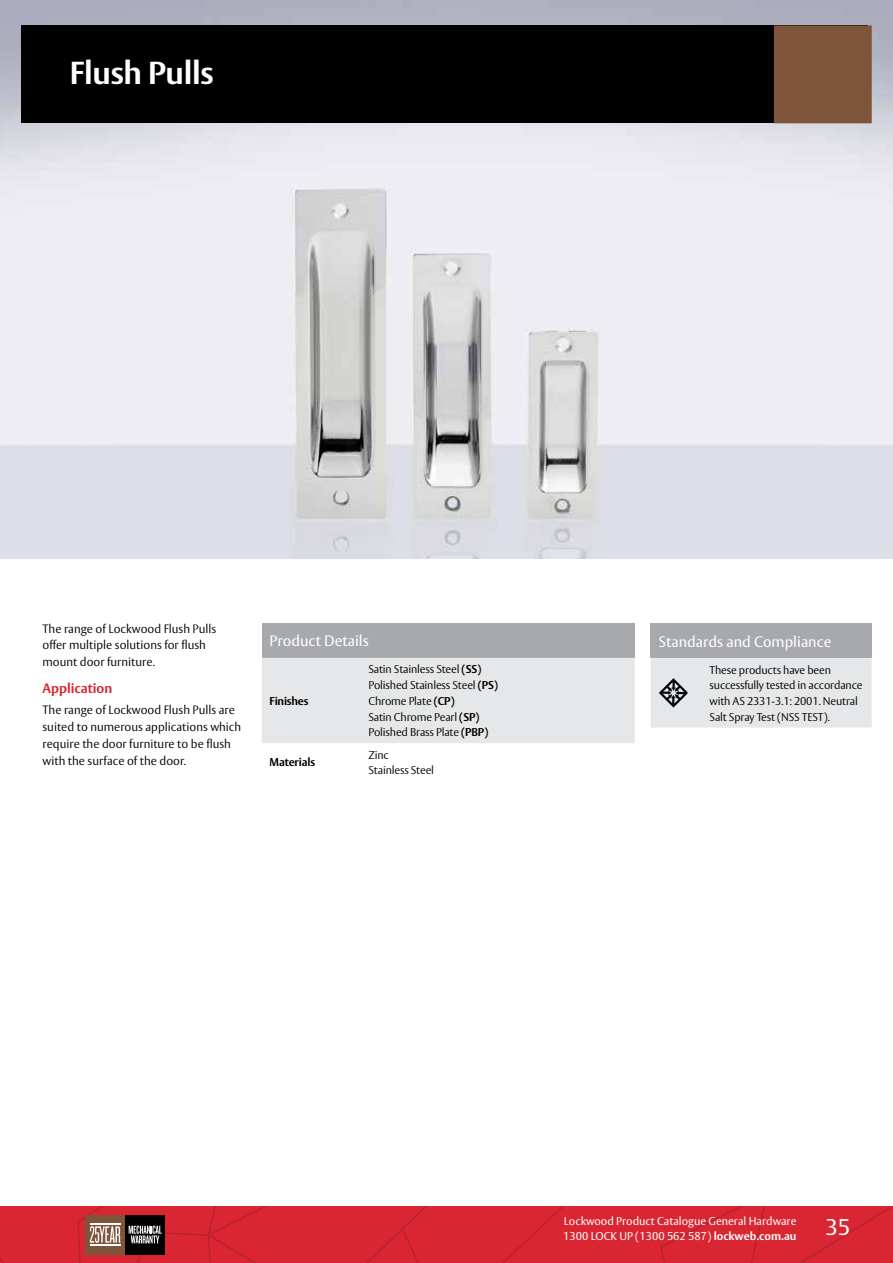
<style>
.page{position:relative;width:893px;height:1263px;background:#fff}
.page>*{position:absolute;margin:0;border:0;box-sizing:border-box;transform-origin:0 0}
.t1{font:700 31.5px "ASSA Vesta";letter-spacing:-.01em;color:#fff}
.t2{font:22.5px "ASSA Vesta";color:#fff}
.t3{font:15px "ASSA Vesta";color:#fff}
.t4{font:700 13.5px "ASSA Vesta";color:#d92632}
.t5{font:300 12px/16.8px "ASSA Vesta";color:#000}
.t6{font:300 11.25px/15.8px "ASSA Vesta";letter-spacing:-.015em;color:#000}
.t7{font:11.25px/15px "ASSA Vesta";color:#fff}
.t8{font:700 11.25px "ASSA Vesta";letter-spacing:-.015em;color:#000}
.s1{font-weight:700}
</style>
<div class="page">
<svg style="left:0;top:1206px;width:893px;height:57px;background:#d12833"></svg>
<hr style="left:90px;top:1224px;width:30px;height:1px;background:#fff">
<hr style="left:90px;top:1244px;width:30px;height:1px;background:#fff">
<img style="left:0;top:0;width:893px;height:558px">
<div style="left:21px;top:26px;width:846px;height:97px;background:#000"></div>
<div style="left:774px;top:26px;width:98px;height:97px;background:#7e543a"></div>
<div style="left:262px;top:623px;width:373px;height:35px;background:#a7a9ac"></div>
<div style="left:262px;top:658px;width:373px;height:85px;background:#e6e7e8"></div>
<div style="left:651px;top:623px;width:221px;height:35px;background:#a7a9ac"></div>
<div style="left:651px;top:658px;width:221px;height:70px;background:#e6e7e8"></div>
<h1 class="t1" style="left:70px;top:53px;width:145px">Flush Pulls</h1>
<p class="t5" style="left:43px;top:620px;width:175px">The range of Lockwood Flush Pulls offer multiple solutions for flush mount door furniture.</p>
<p class="t4" style="left:43px;top:680px;width:71px">Application</p>
<p class="t5" style="left:43px;top:702px;width:200px">The range of Lockwood Flush Pulls are suited to numerous applications which require the door furniture to be flush with the surface of the door.</p>
<h3 class="t3" style="left:270px;top:632px;width:101px">Product Details</h3>
<p class="t8" style="left:270px;top:694px;width:40px">Finishes</p>
<p class="t6" style="left:368px;top:662px;width:131px">Satin Stainless Steel <span class="s1">(SS)<br></span>Polished Stainless Steel <span class="s1">(PS)<br></span>Chrome Plate <span class="s1">(CP)<br></span>Satin Chrome Pearl <span class="s1">(SP)<br></span>Polished Brass Plate <span class="s1">(PBP)</span></p>
<p class="t8" style="left:270px;top:755px;width:47px">Materials</p>
<p class="t6" style="left:368px;top:747px;width:67px">Zinc<br>Stainless Steel</p>
<h3 class="t3" style="left:658px;top:632px;width:174px">Standards and Compliance</h3>
<p class="t6" style="left:710px;top:662px;width:154px">These products have been successfully tested in accordance with AS 2331-3.1: 2001. Neutral<br>Salt Spray Test (NSS TEST).</p>
<p class="t7" style="left:563px;top:1214px;width:235px">Lockwood Product Catalogue General Hardware<br>1300 LOCK UP (1300 562 587) <span class="s1">lockweb.com.au</span></p>
<h2 class="t2" style="left:825px;top:1214px;width:26px">35</h2>
</div>
